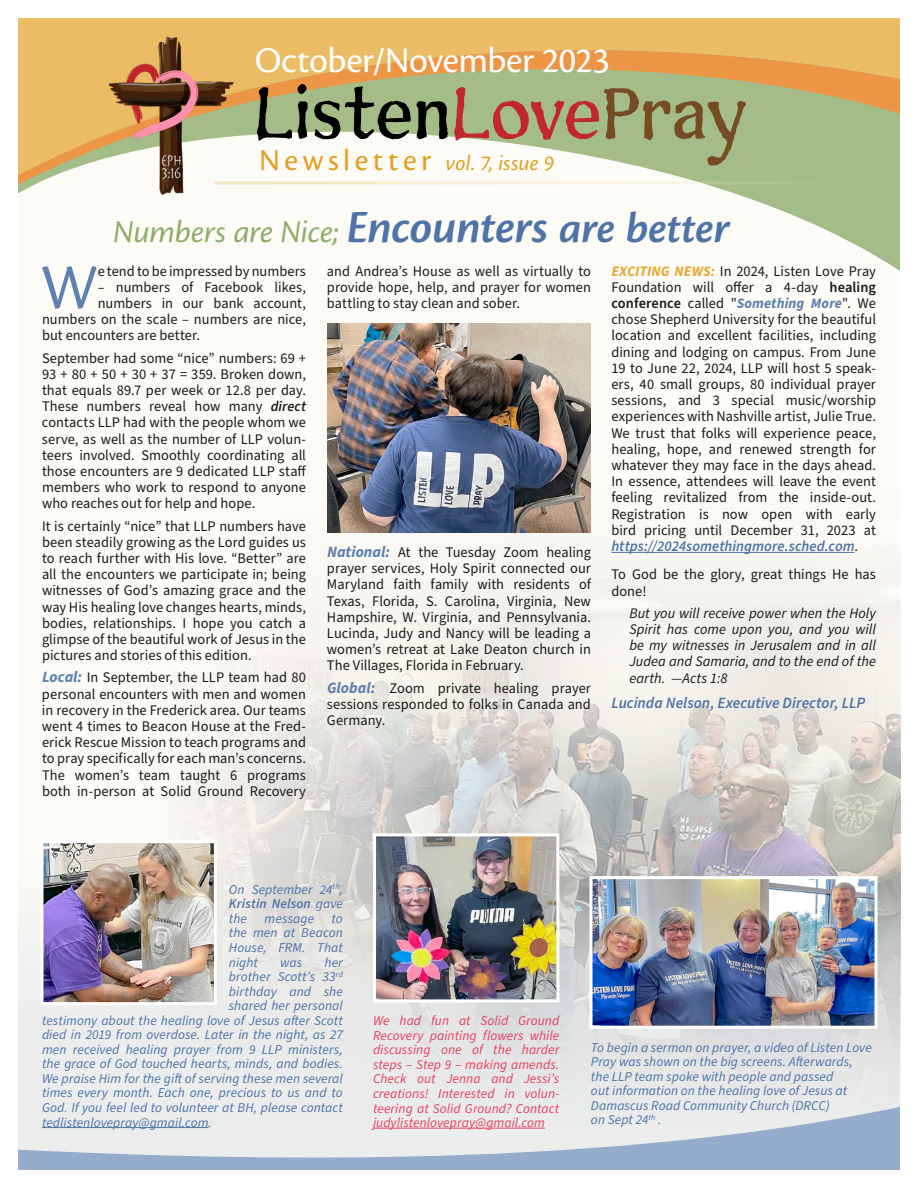
<style>
.page{position:relative;width:918px;height:1188px;background:#fff}
.page>*{position:absolute;margin:0;border:0;box-sizing:border-box;transform-origin:0 0}
.t1{font:75px "Sunshine";letter-spacing:-.02em;color:#000}
.t2{font:66.3px "Cronos Pro";color:#6081af}
.t3{font:37.5px "Cronos Pro";letter-spacing:-.01em;color:#fff}
.t4{font:italic 33px "Cronos Pro";letter-spacing:-.005em;color:#8ead6a}
.t5{font:italic 22.5px "Cronos Pro";color:#e39f21}
.t6{font:italic 600 15.75px "Source Sans Pro";color:#4e73a6}
.t7{font:italic 600 15px "Source Sans Pro";letter-spacing:.005em;color:#4e73a6}
.t8{font:14.7px/16.2px "Source Sans Pro";letter-spacing:.005em;color:#1a1a1a;text-align:justify}
.t9{font:italic 14.7px/16.2px "Source Sans Pro";color:#1a1a1a;text-align:justify}
.t10{font:italic 700 14.55px "Source Sans Pro";letter-spacing:.005em;color:#6081af}
.t11{font:italic 13.5px/14.5px "Source Sans Pro";letter-spacing:.005em;color:#4e73a6;text-align:justify}
.t12{font:italic 13.5px/14.5px "Source Sans Pro";letter-spacing:.005em;color:#e24160;text-align:justify}
.s1{color:#c1272d}
.s2{color:#754c24}
.s3{font-style:normal;font-size:31.5px}
.s4{font-weight:600;font-size:48px;color:#4e73a6}
.s5{font-weight:600;font-size:45px;color:#4e73a6}
.s6{font-weight:600;font-style:italic;font-size:14.55px}
.s7{font-weight:700;font-style:italic;font-size:15.75px;color:#6081af}
.s8{font-weight:700;font-style:italic;font-size:14.55px;color:#e6a937}
.s9{font-weight:600}
.s10{font-weight:600;font-style:normal;font-size:14.7px;color:#1a1a1a}
.s11{font-weight:400;font-style:normal;font-size:14.7px;color:#1a1a1a}
.s12{font-style:normal}
</style>
<div class="page">
<div style="left:18px;top:18px;width:882px;height:1152px;background:#fdfbf6"></div>
<svg style="left:18px;top:184px;width:882px;height:87px"></svg>
<svg style="left:18px;top:18px;width:882px;height:166px;background:#d1c083"></svg>
<img style="left:196px;top:551px;width:704px;height:292px">
<img style="left:109px;top:37px;width:153px;height:162px">
<svg style="left:18px;top:843px;width:882px;height:264px;background:#e0e1e0"></svg>
<hr style="left:611px;top:552px;width:244px;height:1px;background:#4e73a6">
<img style="left:44px;top:844px;width:169px;height:157px">
<div style="left:40px;top:840px;width:177px;height:165px;border:3px solid #fff"></div>
<img style="left:327px;top:323px;width:264px;height:210px">
<img style="left:377px;top:837px;width:178px;height:161px">
<div style="left:373px;top:833px;width:186px;height:169px;border:3px solid #fff"></div>
<img style="left:594px;top:880px;width:280px;height:145px">
<div style="left:590px;top:876px;width:288px;height:153px;border:3px solid #fff"></div>
<hr style="left:214px;top:182px;width:634px;height:2px;background:#f4e7ca">
<svg style="left:18px;top:1107px;width:882px;height:63px;background:#cad3de"></svg>
<h3 class="t3" style="left:255px;top:39px;width:357px">October/November 2023</h3>
<h1 class="t1" style="left:255px;top:68px;width:495px">Listen<span class="s1">Love</span><span class="s2">Pray</span></h1>
<h3 class="t5" style="left:259px;top:150px;width:297px"><span class="s3">Newsletter</span> vol. 7, issue 9</h3>
<h3 class="t4" style="left:113px;top:213px;width:618px">Numbers are Nice; <span class="s4">Encounters</span> <span class="s5">are better</span></h3>
<h2 class="t2" style="left:40px;top:249px;width:59px">W</h2>
<p class="t8" style="left:98px;top:263px;width:210px">e tend to be impressed by numbers</p>
<p class="t8" style="left:98px;top:279px;width:210px">– numbers of Facebook likes,</p>
<p class="t8" style="left:98px;top:295px;width:210px">numbers in our bank account,</p>
<p class="t8" style="left:42px;top:312px;width:266px">numbers on the scale – numbers are nice,</p>
<p class="t8" style="left:42px;top:328px;width:160px">but encounters are better.</p>
<p class="t8" style="left:42px;top:350px;width:266px">September had some “nice” numbers: 69 + 93 + 80 + 50 + 30 + 37 = 359. Broken down, that equals 89.7 per week or 12.8 per day.<br>These numbers reveal how many <span class="s6">direct </span>contacts LLP had with the people whom we serve, as well as the number of LLP volun&shy;teers involved. Smoothly coordinating all those encounters are 9 dedicated LLP staff members who work to respond to anyone who reaches out for help and hope.</p>
<p class="t8" style="left:42px;top:518px;width:266px">It is certainly “nice” that LLP numbers have been steadily growing as the Lord guides us to reach further with His love. “Better” are all the encounters we participate in; being witnesses of God’s amazing grace and the way His healing love changes hearts, minds, bodies, relationships. I hope you catch a glimpse of the beautiful work of Jesus in the pictures and stories of this edition.</p>
<p class="t8" style="left:42px;top:670px;width:266px"><span class="s7">Local:</span> In September, the LLP team had 80 personal encounters with men and women in recovery in the Frederick area. Our teams went 4 times to Beacon House at the Fred&shy;erick Rescue Mission to teach programs and to pray specifically for each man’s concerns.<br>The women’s team taught 6 programs both in-person at Solid Ground Recovery</p>
<p class="t8" style="left:327px;top:263px;width:266px">and Andrea’s House as well as virtually to provide hope, help, and prayer for women battling to stay clean and sober.</p>
<p class="t8" style="left:327px;top:544px;width:266px"><span class="s7">National:</span> At the Tuesday Zoom healing prayer services, Holy Spirit connected our Maryland faith family with residents of Texas, Florida, S. Carolina, Virginia, New Hampshire, W. Virginia, and Pennsylvania.<br>Lucinda, Judy and Nancy will be leading a women’s retreat at Lake Deaton church in The Villages, Florida in February.</p>
<p class="t8" style="left:327px;top:680px;width:266px"><span class="s7">Global:</span> Zoom private healing prayer sessions responded to folks in Canada and Germany.</p>
<p class="t8" style="left:611px;top:263px;width:266px"><span class="s8">EXCITING NEWS:</span> In 2024, Listen Love Pray<br>Foundation will offer a 4-day <span class="s9">healing</span></p>
<p class="t10" style="left:611px;top:293px;width:266px"><span class="s10">conference</span> <span class="s11">called "</span>Something More<span class="s11">". We</span></p>
<p class="t8" style="left:611px;top:312px;width:266px">chose Shepherd University for the beautiful location and excellent facilities, including dining and lodging on campus. From June 19 to June 22, 2024, LLP will host 5 speak&shy;ers, 40 small groups, 80 individual prayer sessions, and 3 special music/worship experiences with Nashville artist, Julie True.<br>We trust that folks will experience peace, healing, hope, and renewed strength for whatever they may face in the days ahead.<br>In essence, attendees will leave the event feeling revitalized from the inside-out.<br>Registration is now open with early bird pricing until December 31, 2023 at</p>
<p class="t7" style="left:611px;top:536px;width:248px">https://2024somethingmore.sched.com<span class="s11">.</span></p>
<p class="t8" style="left:611px;top:567px;width:266px">To God be the glory, great things He has done!</p>
<p class="t9" style="left:629px;top:605px;width:248px">But you will receive power when the Holy Spirit has come upon you, and you will be my witnesses in Jerusalem and in all Judea and Samaria, and to the end of the earth. —Acts 1:8</p>
<p class="t6" style="left:611px;top:692px;width:255px">Lucinda Nelson, Executive Director, LLP</p>
<p class="t11" style="left:229px;top:882px;width:116px">On September 24<sup>th</sup>, <span class="s9">Kristin Nelson</span> gave the</p>
<p class="t11" style="left:229px;top:912px;width:116px;text-indent:103px">to the men at Beacon House, FRM. That night</p>
<p class="t11" style="left:265px;top:912px;width:51px">message</p>
<p class="t11" style="left:280px;top:955px;width:24px">was</p>
<p class="t11" style="left:325px;top:955px;width:20px">her</p>
<p class="t11" style="left:229px;top:970px;width:115px">brother Scott’s 33<sup>rd</sup></p>
<p class="t11" style="left:229px;top:984px;width:115px">birthday and she</p>
<p class="t11" style="left:229px;top:999px;width:115px">shared her personal</p>
<p class="t11" style="left:42px;top:1013px;width:302px">testimony about the healing love of Jesus after Scott</p>
<p class="t11" style="left:42px;top:1028px;width:302px">died in 2019 from overdose. Later in the night, as 27</p>
<p class="t11" style="left:42px;top:1043px;width:302px">men received healing prayer from 9 LLP ministers,</p>
<p class="t11" style="left:42px;top:1057px;width:302px">the grace of God touched hearts, minds, and bodies.</p>
<p class="t11" style="left:42px;top:1072px;width:302px">We praise Him for the gift of serving these men several</p>
<p class="t11" style="left:42px;top:1086px;width:302px">times every month. Each one, precious to us and to</p>
<p class="t11" style="left:42px;top:1101px;width:302px">God. If you feel led to volunteer at BH, please contact</p>
<p class="t11" style="left:42px;top:1115px;width:171px">tedlistenlovepray@gmail.com.</p>
<p class="t12" style="left:373px;top:1014px;width:188px">We had fun at Solid Ground Recovery painting flowers while discussing one of the harder steps <span class="s12">–</span> Step 9 <span class="s12">–</span> making amends.<br>Check out Jenna and Jessi’s creations! Interested in volun&shy;teering at Solid Ground? Contact judylistenlovepray@gmail.com</p>
<p class="t11" style="left:591px;top:1040px;width:282px;text-align:left">To begin a sermon on prayer, a video of Listen Love Pray was shown on the big screens. Afterwards, the LLP team spoke with people and passed<br>out information on the healing love of Jesus at Damascus Road Community Church (DRCC)<br>on Sept 24<sup>th</sup> .</p>
</div>
